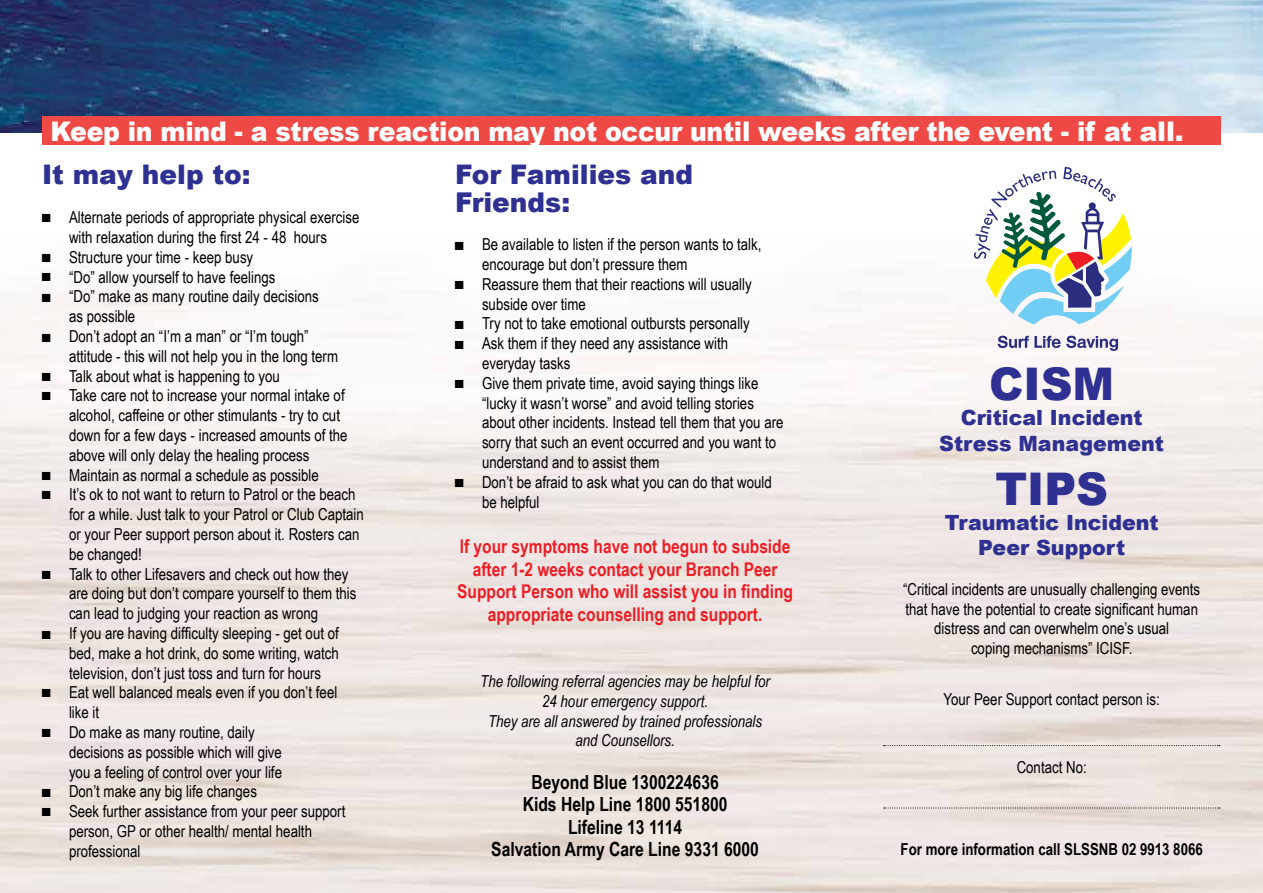
<style>
.page{position:relative;width:1263px;height:893px;background:#fff}
.page>*{position:absolute;margin:0;border:0;box-sizing:border-box;transform-origin:0 0}
.t1{font:900 45px "Arial";color:#2e3092}
.t2{font:900 27.3px "Arial";color:#2e3092}
.t3{font:900 27px "Arial";letter-spacing:-.01em;color:#fff;scale:.93 1}
.t4{font:900 27px "Arial";color:#2e3092}
.t5{font:900 21px/25.2px "Arial";color:#2e3092;text-align:center}
.t6{font:700 19.5px/22.5px "Arial Narrow";color:#000;text-align:center}
.t7{font:700 18.9px/22.8px "Arial Narrow";color:#ed1d24;text-align:center}
.t8{font:17.4px/18.9px "Arial Narrow";color:#000}
.t9{font:16.5px/19.8px "Arial Narrow";color:#000}
.t10{font:italic 16.5px/19.8px "Arial Narrow";color:#000;text-align:center}
.t11{font:700 16.5px "Arial Narrow";color:#000}
</style>
<div class="page">
<img style="left:0;top:0;width:1263px;height:132px">
<img style="left:0;top:254px;width:1263px;height:639px">
<div style="left:42px;top:117px;width:1178px;height:28px;background:#ef4945"></div>
<svg style="left:884px;top:745px;width:336px;height:1px"></svg>
<svg style="left:884px;top:807px;width:336px;height:1px"></svg>
<svg style="left:998px;top:336px;width:62px;height:12px"></svg>
<svg style="left:1066px;top:336px;width:52px;height:15px"></svg>
<svg style="left:974px;top:167px;width:158px;height:157px"></svg>
<h3 class="t3" style="left:50px;top:112px;width:1220px">Keep in mind - a stress reaction may not occur until weeks after the event - if at all.</h3>
<h3 class="t4" style="left:42px;top:154px;width:210px">It may help to:</h3>
<p class="t9" style="left:42px;top:207px;width:319px;text-align:center">• Alternate periods of appropriate physical exercise with relaxation during the first 24 - 48 hours</p>
<p class="t9" style="left:42px;top:246px;width:213px">• Structure your time - keep busy</p>
<p class="t9" style="left:42px;top:266px;width:235px">• “Do” allow yourself to have feelings</p>
<p class="t9" style="left:69px;top:286px;width:251px;text-indent:-27px">• “Do” make as many routine daily decisions as possible</p>
<p class="t9" style="left:69px;top:326px;width:271px;text-indent:-27px">• Don’t adopt an “I’m a man” or “I’m tough” attitude - this will not help you in the long term</p>
<p class="t9" style="left:69px;top:365px;width:280px;text-indent:-27px">• Talk about what is happening to you<br>Take care not to increase your normal intake of alcohol, caffeine or other stimulants - try to cut down for a few days - increased amounts of the above will only delay the healing process</p>
<p class="t9" style="left:42px;top:464px;width:278px">• Maintain as normal a schedule as possible</p>
<p class="t9" style="left:69px;top:484px;width:296px;text-indent:-27px">• It’s ok to not want to return to Patrol or the beach for a while. Just talk to your Patrol or Club Captain or your Peer support person about it. Rosters can be changed!</p>
<p class="t9" style="left:69px;top:563px;width:289px;text-indent:-27px">• Talk to other Lifesavers and check out how they are doing but don’t compare yourself to them this can lead to judging your reaction as wrong</p>
<p class="t9" style="left:69px;top:623px;width:271px;text-indent:-27px">• If you are having difficulty sleeping - get out of bed, make a hot drink, do some writing, watch television, don’t just toss and turn for hours Eat well balanced meals even if you don’t feel like it</p>
<p class="t9" style="left:69px;top:722px;width:278px;text-indent:-27px">• Do make as many routine, daily<br>decisions as possible which will give<br>you a feeling of control over your life<br>Don’t make any big life changes<br>Seek further assistance from your peer support person, GP or other health/ mental health professional</p>
<p class="t8" style="left:42px;top:206px;width:12px">■</p>
<p class="t8" style="left:42px;top:246px;width:12px">■ ■</p>
<p class="t8" style="left:42px;top:286px;width:12px">■</p>
<p class="t8" style="left:42px;top:325px;width:12px">■</p>
<p class="t8" style="left:42px;top:365px;width:12px">■ ■</p>
<p class="t8" style="left:42px;top:464px;width:12px">■ ■</p>
<p class="t8" style="left:42px;top:563px;width:12px">■</p>
<p class="t8" style="left:42px;top:623px;width:12px">■</p>
<p class="t8" style="left:42px;top:681px;width:12px">■</p>
<p class="t8" style="left:42px;top:721px;width:12px">■</p>
<p class="t8" style="left:42px;top:781px;width:12px">■</p>
<p class="t8" style="left:42px;top:799px;width:12px">■</p>
<h3 class="t4" style="left:455px;top:155px;width:240px">For Families and</h3>
<h2 class="t2" style="left:455px;top:182px;width:117px">Friends:</h2>
<p class="t9" style="left:482px;top:234px;width:281px;text-indent:-27px">• Be available to listen if the person wants to talk, encourage but don’t pressure them</p>
<p class="t9" style="left:482px;top:273px;width:271px;text-indent:-27px">• Reassure them that their reactions will usually subside over time</p>
<p class="t9" style="left:455px;top:313px;width:296px">• Try not to take emotional outbursts personally</p>
<p class="t9" style="left:482px;top:333px;width:248px;text-indent:-27px">• Ask them if they need any assistance with everyday tasks</p>
<p class="t9" style="left:482px;top:372px;width:303px;text-indent:-27px">• Give them private time, avoid saying things like “lucky it wasn’t worse” and avoid telling stories about other incidents. Instead tell them that you are sorry that such an event occurred and you want to understand and to assist them</p>
<p class="t9" style="left:482px;top:471px;width:291px;text-indent:-27px">• Don’t be afraid to ask what you can do that would be helpful</p>
<p class="t8" style="left:455px;top:234px;width:12px">■</p>
<p class="t8" style="left:455px;top:273px;width:12px">■</p>
<p class="t8" style="left:455px;top:312px;width:12px;line-height:20.4px">■ ■</p>
<p class="t8" style="left:455px;top:372px;width:12px">■</p>
<p class="t8" style="left:455px;top:471px;width:12px">■</p>
<p class="t7" style="left:457px;top:534px;width:337px">If your symptoms have not begun to subside after 1-2 weeks contact your Branch Peer Support Person who will assist you in finding appropriate counselling and support.</p>
<p class="t10" style="left:480px;top:671px;width:291px">The following referral agencies may be helpful for 24 hour emergency support.<br>They are all answered by trained professionals and Counsellors.</p>
<p class="t6" style="left:491px;top:770px;width:269px">Beyond Blue 1300224636<br>Kids Help Line 1800 551800<br>Lifeline 13 1114<br>Salvation Army Care Line 9331 6000</p>
<h1 class="t1" style="left:989px;top:352px;width:126px">CISM</h1>
<p class="t5" style="left:939px;top:405px;width:226px">Critical Incident<br>Stress Management</p>
<h1 class="t1" style="left:995px;top:456px;width:114px">TIPS</h1>
<p class="t5" style="left:945px;top:509px;width:216px">Traumatic Incident<br>Peer Support</p>
<p class="t9" style="left:903px;top:578px;width:298px;text-align:center">“Critical incidents are unusually challenging events that have the potential to create significant human distress and can overwhelm one’s usual<br>coping mechanisms” ICISF.</p>
<p class="t9" style="left:943px;top:688px;width:218px">Your Peer Support contact person is:</p>
<p class="t9" style="left:1017px;top:757px;width:72px">Contact No:</p>
<p class="t11" style="left:901px;top:836px;width:304px">For more information call SLSSNB 02 9913 8066</p>
</div>
